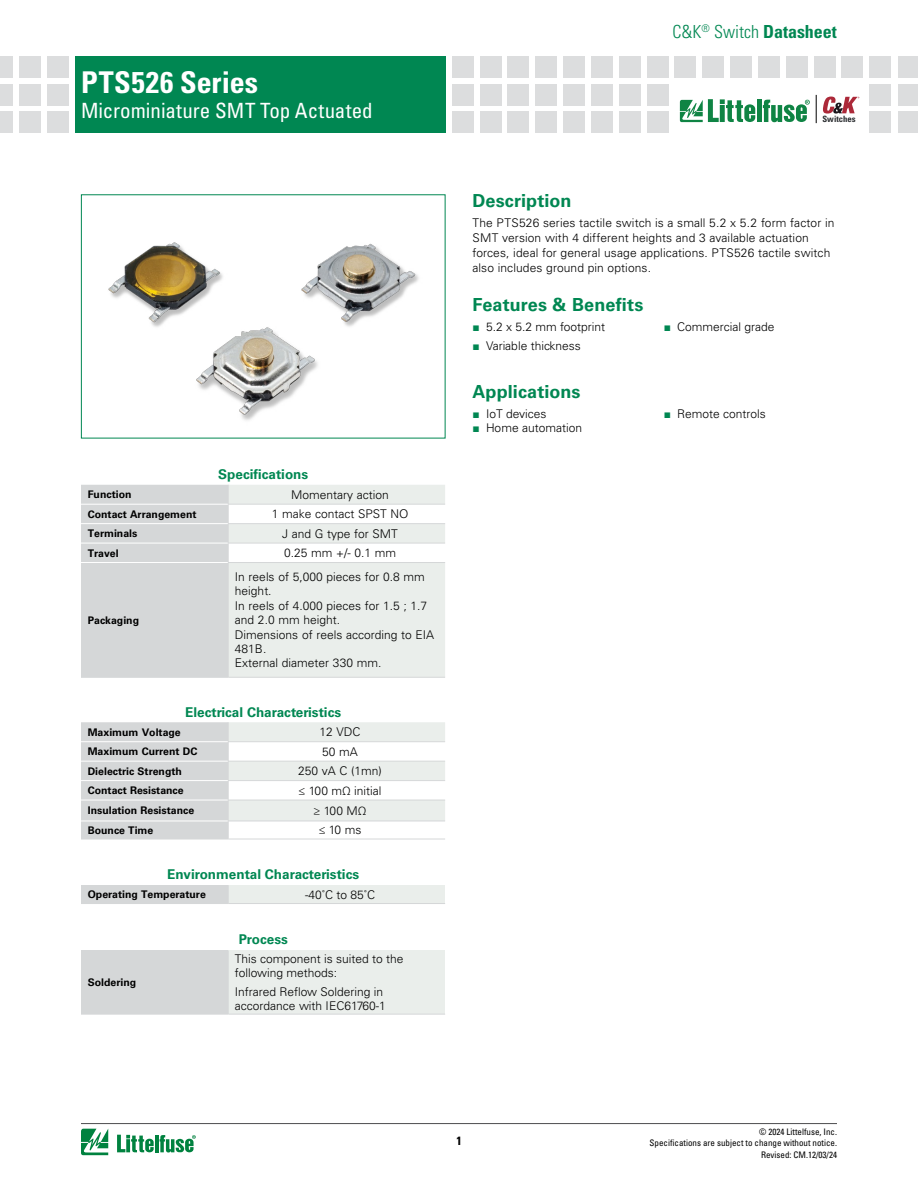
<style>
.page{position:relative;width:918px;height:1188px;background:#fff}
.page>*{position:absolute;margin:0;border:0;box-sizing:border-box;transform-origin:0 0}
.t1{font:700 condensed 30px "Univers LT Std";letter-spacing:.01em;color:#fff}
.t2{font:condensed 21px "Univers LT Std";color:#fff}
.t3{font:700 18px "Univers LT Std";letter-spacing:.005em;color:#008752}
.t4{font:300 condensed 18px "Univers LT Std";color:#008752}
.t5{font:700 13.5px "Univers LT Std";color:#008752}
.t6{font:300 12px/14.4px "Univers LT Std";color:#000}
.t7{font:700 condensed 12px "Univers LT Std";color:#000}
.t8{font:700 10.5px "Univers LT Std";color:#000}
.t9{font:condensed 9px/10.8px "Univers LT Std";color:#000;text-align:right}
.t10{font:700 condensed 8.7px "Univers LT Std";color:#292c2f}
.s1{font-weight:700}
.s2{font-family:"Arial";font-weight:400;color:#008752}
</style>
<div class="page">
<hr style="left:81px;top:1123px;width:756px;height:1px;background:#4d4d4f">
<svg style="left:81px;top:1129px;width:27px;height:26px"></svg>
<hr style="left:155px;top:1135px;width:3px;height:17px;background:#00823f">
<svg style="left:160px;top:1135px;width:36px;height:18px"></svg>
<svg style="left:117px;top:1135px;width:37px;height:17px"></svg>
<div style="left:75px;top:56px;width:371px;height:77px;background:#008752"></div>
<div style="left:47px;top:56px;width:21px;height:21px;background:#dcddde"></div>
<div style="left:47px;top:84px;width:21px;height:21px;background:#dcddde"></div>
<div style="left:47px;top:112px;width:21px;height:21px;background:#dcddde"></div>
<div style="left:19px;top:56px;width:21px;height:21px;background:#dcddde"></div>
<div style="left:19px;top:84px;width:21px;height:21px;background:#dcddde"></div>
<div style="left:19px;top:112px;width:21px;height:21px;background:#dcddde"></div>
<div style="left:0;top:56px;width:13px;height:21px;background:#dcddde"></div>
<div style="left:0;top:84px;width:13px;height:21px;background:#dcddde"></div>
<div style="left:0;top:112px;width:13px;height:21px;background:#dcddde"></div>
<div style="left:870px;top:56px;width:21px;height:21px;background:#dcddde"></div>
<div style="left:870px;top:84px;width:21px;height:21px;background:#dcddde"></div>
<div style="left:870px;top:112px;width:21px;height:21px;background:#dcddde"></div>
<div style="left:452px;top:56px;width:21px;height:21px;background:#dcddde"></div>
<div style="left:452px;top:84px;width:21px;height:21px;background:#dcddde"></div>
<div style="left:452px;top:112px;width:21px;height:21px;background:#dcddde"></div>
<div style="left:480px;top:56px;width:21px;height:21px;background:#dcddde"></div>
<div style="left:480px;top:84px;width:21px;height:21px;background:#dcddde"></div>
<div style="left:480px;top:112px;width:21px;height:21px;background:#dcddde"></div>
<div style="left:508px;top:56px;width:21px;height:21px;background:#dcddde"></div>
<div style="left:508px;top:84px;width:21px;height:21px;background:#dcddde"></div>
<div style="left:508px;top:112px;width:21px;height:21px;background:#dcddde"></div>
<div style="left:536px;top:56px;width:21px;height:21px;background:#dcddde"></div>
<div style="left:536px;top:84px;width:21px;height:21px;background:#dcddde"></div>
<div style="left:536px;top:112px;width:21px;height:21px;background:#dcddde"></div>
<div style="left:563px;top:56px;width:22px;height:21px;background:#dcddde"></div>
<div style="left:563px;top:84px;width:22px;height:21px;background:#dcddde"></div>
<div style="left:563px;top:112px;width:22px;height:21px;background:#dcddde"></div>
<div style="left:591px;top:56px;width:22px;height:21px;background:#dcddde"></div>
<div style="left:591px;top:84px;width:22px;height:21px;background:#dcddde"></div>
<div style="left:591px;top:112px;width:22px;height:21px;background:#dcddde"></div>
<div style="left:619px;top:56px;width:21px;height:21px;background:#dcddde"></div>
<div style="left:619px;top:84px;width:21px;height:21px;background:#dcddde"></div>
<div style="left:619px;top:112px;width:21px;height:21px;background:#dcddde"></div>
<div style="left:647px;top:56px;width:21px;height:21px;background:#dcddde"></div>
<div style="left:647px;top:84px;width:21px;height:21px;background:#dcddde"></div>
<div style="left:647px;top:112px;width:21px;height:21px;background:#dcddde"></div>
<div style="left:675px;top:56px;width:21px;height:21px;background:#dcddde"></div>
<div style="left:703px;top:56px;width:21px;height:21px;background:#dcddde"></div>
<div style="left:730px;top:56px;width:22px;height:21px;background:#dcddde"></div>
<div style="left:786px;top:56px;width:21px;height:21px;background:#dcddde"></div>
<div style="left:758px;top:56px;width:22px;height:21px;background:#dcddde"></div>
<div style="left:814px;top:56px;width:21px;height:21px;background:#dcddde"></div>
<div style="left:842px;top:56px;width:21px;height:21px;background:#dcddde"></div>
<div style="left:898px;top:56px;width:20px;height:21px;background:#dcddde"></div>
<div style="left:898px;top:84px;width:20px;height:21px;background:#dcddde"></div>
<div style="left:898px;top:112px;width:20px;height:21px;background:#dcddde"></div>
<svg style="left:816px;top:95px;width:1px;height:28px"></svg>
<svg style="left:823px;top:97px;width:36px;height:17px"></svg>
<hr style="left:757px;top:100px;width:4px;height:22px;background:#0f8444">
<svg style="left:763px;top:100px;width:47px;height:22px"></svg>
<svg style="left:680px;top:99px;width:75px;height:23px"></svg>
<img style="left:196px;top:327px;width:122px;height:94px">
<img style="left:108px;top:242px;width:131px;height:94px">
<img style="left:279px;top:243px;width:140px;height:94px">
<svg style="left:81px;top:485px;width:364px;height:192px;background:#e4e6e5"></svg>
<hr style="left:228px;top:562px;width:217px;height:1px;background:#d5d7d8">
<hr style="left:228px;top:563px;width:1px;height:114px;background:#d5d7d8">
<hr style="left:81px;top:677px;width:147px;height:1px;background:#d5d7d8">
<hr style="left:228px;top:677px;width:217px;height:1px;background:#d5d7d8">
<hr style="left:81px;top:839px;width:147px;height:1px;background:#d5d7d8">
<hr style="left:228px;top:839px;width:217px;height:1px;background:#d5d7d8">
<svg style="left:81px;top:722px;width:364px;height:117px"></svg>
<div style="left:81px;top:885px;width:147px;height:19px;background:#d5d7d8"></div>
<div style="left:228px;top:885px;width:217px;height:19px;background:#eaeeeb"></div>
<hr style="left:228px;top:903px;width:217px;height:1px;background:#d5d7d8">
<svg style="left:228px;top:885px;width:1px;height:18px"></svg>
<div style="left:81px;top:950px;width:147px;height:64px;background:#d5d7d8"></div>
<div style="left:228px;top:950px;width:217px;height:64px;background:#eaeeeb"></div>
<hr style="left:81px;top:1014px;width:147px;height:1px;background:#d5d7d8">
<hr style="left:228px;top:1014px;width:217px;height:1px;background:#d5d7d8">
<hr style="left:228px;top:950px;width:1px;height:64px;background:#d5d7d8">
<h1 class="t1" style="left:81px;top:64px;width:179px">PTS526 Series</h1>
<h2 class="t2" style="left:81px;top:97px;width:293px">Microminiature SMT Top Actuated</h2>
<p class="t5" style="left:218px;top:466px;width:92px">Specifications</p>
<p class="t8" style="left:88px;top:488px;width:45px">Function</p>
<p class="t6" style="left:291px;top:487px;width:99px">Momentary action</p>
<p class="t8" style="left:88px;top:508px;width:110px">Contact Arrangement</p>
<p class="t6" style="left:272px;top:507px;width:138px">1 make contact SPST NO</p>
<p class="t8" style="left:88px;top:527px;width:51px">Terminals</p>
<p class="t6" style="left:282px;top:526px;width:117px">J and G type for SMT</p>
<p class="t8" style="left:88px;top:547px;width:32px">Travel</p>
<p class="t6" style="left:284px;top:546px;width:113px">0.25 mm +/- 0.1 mm</p>
<p class="t8" style="left:88px;top:614px;width:53px">Packaging</p>
<p class="t6" style="left:235px;top:570px;width:201px">In reels of 5,000 pieces for 0.8 mm height.<br>In reels of 4.000 pieces for 1.5 ; 1.7 and 2.0 mm height.<br>Dimensions of reels according to EIA<br>481B.<br>External diameter 330 mm.</p>
<p class="t5" style="left:185px;top:705px;width:157px">Electrical Characteristics</p>
<p class="t8" style="left:88px;top:726px;width:95px">Maximum Voltage</p>
<p class="t6" style="left:320px;top:725px;width:43px">12 VDC</p>
<p class="t8" style="left:88px;top:745px;width:111px">Maximum Current DC</p>
<p class="t6" style="left:322px;top:744px;width:37px">50 mA</p>
<p class="t8" style="left:88px;top:765px;width:96px">Dielectric Strength</p>
<p class="t6" style="left:298px;top:764px;width:85px">250 vA C (1mn)</p>
<p class="t8" style="left:88px;top:784px;width:97px">Contact Resistance</p>
<p class="t6" style="left:299px;top:783px;width:84px">≤ 100 mΩ initial</p>
<p class="t8" style="left:88px;top:804px;width:108px">Insulation Resistance</p>
<p class="t6" style="left:314px;top:803px;width:54px">≥ 100 MΩ</p>
<p class="t8" style="left:88px;top:824px;width:67px">Bounce Time</p>
<p class="t6" style="left:319px;top:823px;width:44px">≤ 10 ms</p>
<p class="t5" style="left:167px;top:867px;width:193px">Environmental Characteristics</p>
<p class="t8" style="left:88px;top:888px;width:120px">Operating Temperature</p>
<p class="t6" style="left:305px;top:887px;width:72px">-40˚C to 85˚C</p>
<p class="t8" style="left:88px;top:976px;width:50px">Soldering</p>
<p class="t5" style="left:239px;top:932px;width:51px">Process</p>
<p class="t6" style="left:235px;top:951px;width:170px">This component is suited to the following methods:</p>
<p class="t6" style="left:235px;top:984px;width:152px">Infrared Reflow Soldering in accordance with IEC61760-1</p>
<h3 class="t4" style="left:673px;top:21px;width:166px">C&amp;K<sup>®</sup> Switch <span class="s1">Datasheet</span></h3>
<h3 class="t3" style="left:472px;top:191px;width:101px">Description</h3>
<p class="t10" style="left:822px;top:114px;width:35px">Switches</p>
<p class="t6" style="left:472px;top:215px;width:363px;line-height:15px">The PTS526 series tactile switch is a small 5.2 x 5.2 form factor in SMT version with 4 different heights and 3 available actuation forces, ideal for general usage applications. PTS526 tactile switch also includes ground pin options.</p>
<h3 class="t3" style="left:472px;top:294px;width:172px">Features &amp; Benefits</h3>
<p class="t6" style="left:472px;top:320px;width:134px"><span class="s2">■</span> 5.2 x 5.2 mm footprint</p>
<p class="t6" style="left:472px;top:338px;width:110px"><span class="s2">■</span> Variable thickness</p>
<h3 class="t3" style="left:472px;top:381px;width:110px">Applications</h3>
<p class="t6" style="left:472px;top:407px;width:75px"><span class="s2">■</span> IoT devices</p>
<p class="t6" style="left:472px;top:421px;width:111px"><span class="s2">■</span> Home automation</p>
<p class="t6" style="left:664px;top:320px;width:112px"><span class="s2">■</span> Commercial grade</p>
<p class="t6" style="left:664px;top:407px;width:103px"><span class="s2">■</span> Remote controls</p>
<p class="t7" style="left:456px;top:1133px;width:7px">1</p>
<p class="t9" style="left:650px;top:1126px;width:189px">© 2024 Littelfuse, Inc.<br>Specifications are subject to change without notice.</p>
<p class="t9" style="left:761px;top:1149px;width:77px">Revised: CM.12/03/24</p>
</div>
